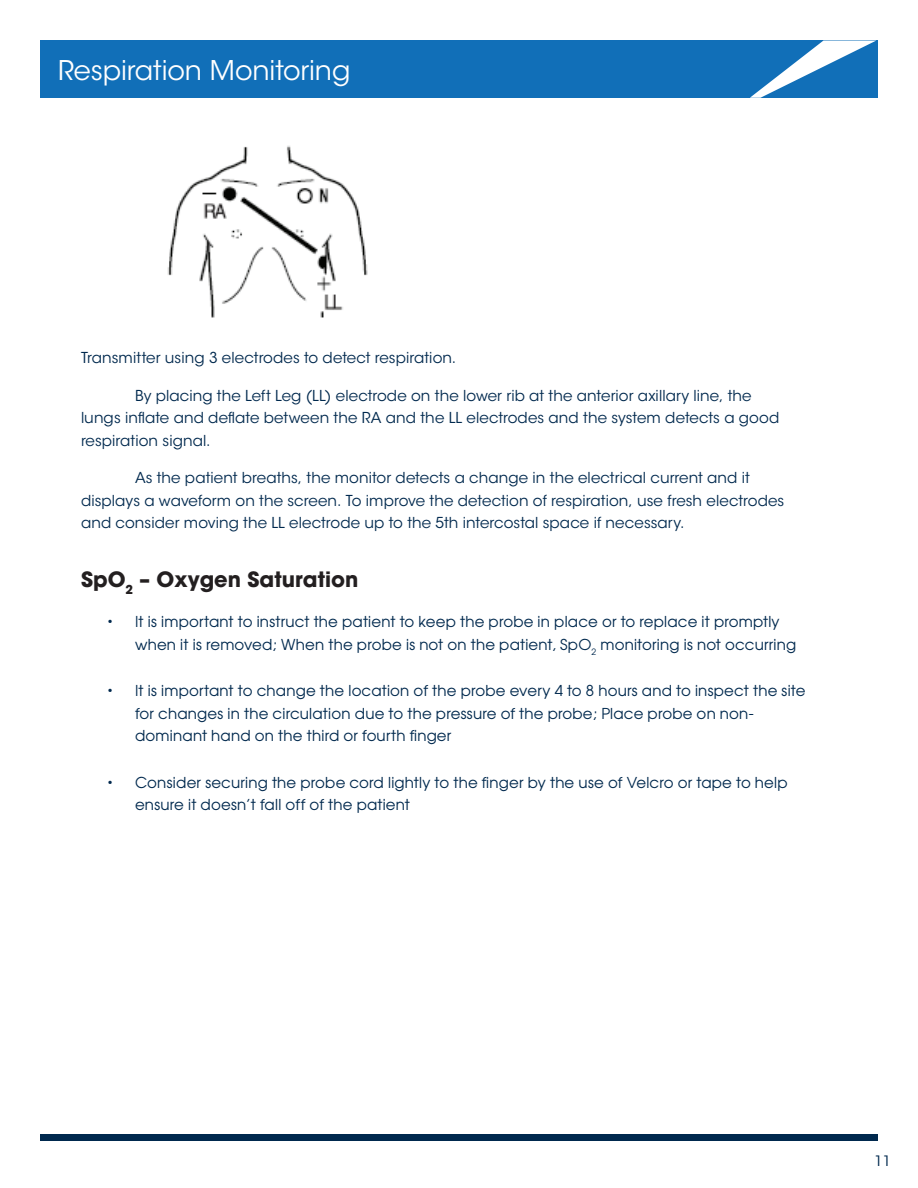
<style>
.page{position:relative;width:918px;height:1188px;background:#fff}
.page>*{position:absolute;margin:0;border:0;box-sizing:border-box;transform-origin:0 0}
.t1{font:27px "ITC Avant Garde Std";letter-spacing:-.005em;color:#fff}
.t2{font:700 21px "Avant Garde";color:#231f20}
.t3{font:15px/22.5px "Avant Garde";letter-spacing:.01em;color:#00294e}
.t4{font:15px/22.5px "ITC Avant Garde Std";letter-spacing:.005em;color:#00294e}
.t5{font:14.25px "ITC Avant Garde Std";color:#00294e}
.s1{font-family:"ITC Avant Garde Std"}
</style>
<div class="page">
<div style="left:40px;top:1134px;width:838px;height:7px;background:#00294e"></div>
<img style="left:167px;top:145px;width:201px;height:173px">
<div style="left:40px;top:40px;width:838px;height:58px;background:#116fb8"></div>
<svg style="left:750px;top:40px;width:126px;height:58px"></svg>
<h1 class="t1" style="left:58px;top:54px;width:294px">Respiration Monitoring</h1>
<p class="t4" style="left:81px;top:347px;width:377px">Transmitter using 3 electrodes to detect respiration.</p>
<p class="t4" style="left:81px;top:384px;width:700px;text-indent:54px">By placing the Left Leg (LL) electrode on the lower rib at the anterior axillary line, the lungs inflate and deflate between the RA and the LL electrodes and the system detects a good respiration signal.</p>
<p class="t4" style="left:81px;top:467px;width:705px;text-indent:54px">As the patient breaths, the monitor detects a change in the electrical current and it displays a waveform on the screen. To improve the detection of respiration, use fresh electrodes and consider moving the LL electrode up to the 5th intercostal space if necessary.</p>
<h2 class="t2" style="left:81px;top:565px;width:279px">SpO<sub>2</sub> – Oxygen Saturation</h2>
<p class="t3" style="left:135px;top:610px;width:663px;text-indent:-28px"><span class="s1">•</span> It is important to instruct the patient to keep the probe in place or to replace it promptly when it is removed; When the probe is not on the patient, SpO<sub>2</sub> monitoring is not occurring</p>
<p class="t3" style="left:135px;top:679px;width:672px;text-indent:-29px"><span class="s1">•</span> It is important to change the location of the probe every 4 to 8 hours and to inspect the site for changes in the circulation due to the pressure of the probe; Place probe on non&shy;dominant hand on the third or fourth finger</p>
<p class="t3" style="left:135px;top:771px;width:654px;text-indent:-28px"><span class="s1">•</span> Consider securing the probe cord lightly to the finger by the use of Velcro or tape to help ensure it doesn’t fall off of the patient</p>
<p class="t5" style="left:875px;top:1152px;width:18px">11</p>
</div>
